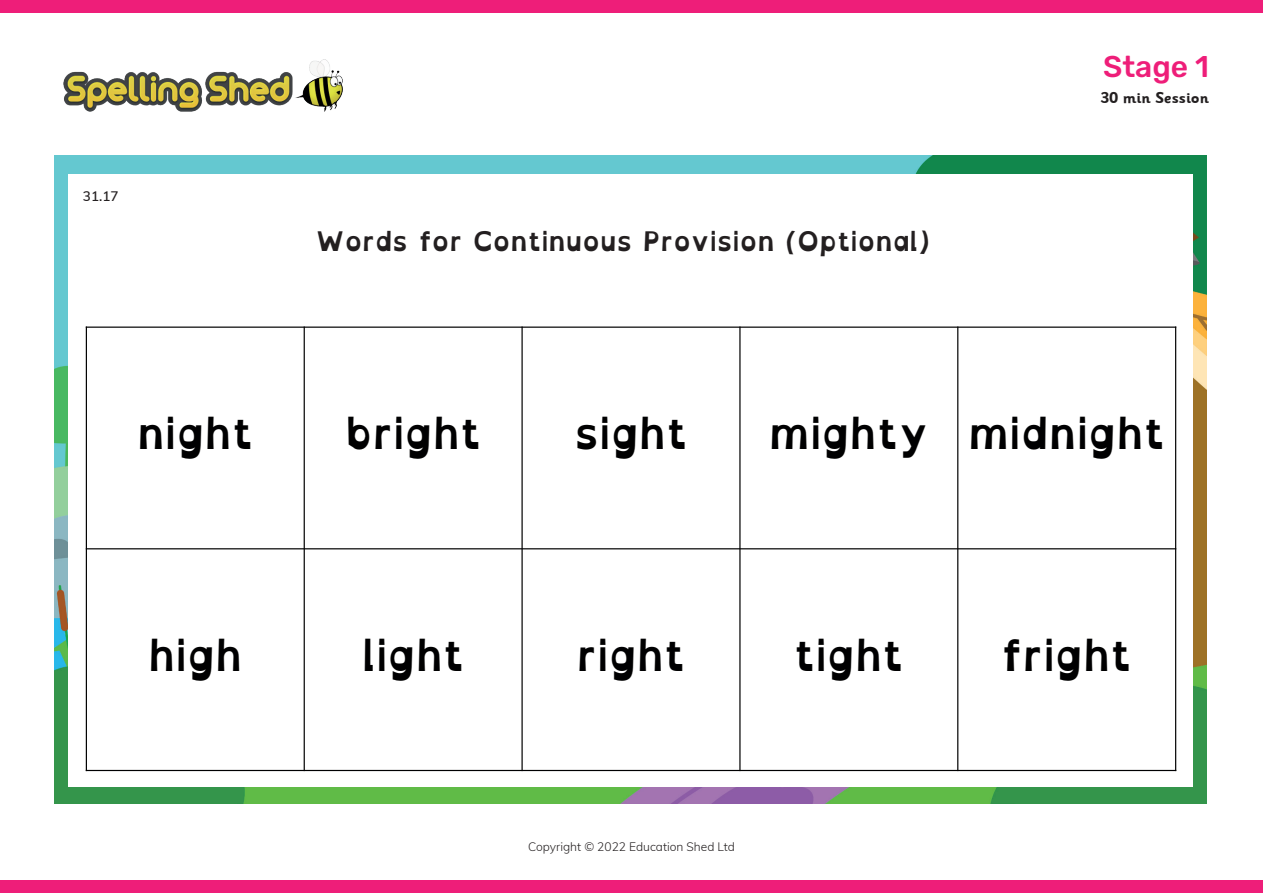
<style>
.page{position:relative;width:1263px;height:893px;background:#fff}
.page>*{position:absolute;margin:0;border:0;box-sizing:border-box;transform-origin:0 0}
.t1{font:700 43.35px "Open Dyslexic Alta";color:#000001}
.t2{font:500 30px "Rubik";color:#ee1e79}
.t3{font:700 27px "Open Dyslexic Alta";color:#231f20}
.t4{font:700 15.75px "Sassoon Infant Rg";color:#231f20}
.t5{font:600 13.5px "Muli";color:#231f20}
.t6{font:300 12px "Muli";color:#231f20}
</style>
<div class="page">
<div style="left:0;top:880px;width:1263px;height:13px;background:#ee1e79"></div>
<div style="left:0;top:0;width:1263px;height:13px;background:#ee1e79"></div>
<img style="left:64px;top:60px;width:279px;height:52px">
<img style="left:54px;top:155px;width:1152px;height:649px">
<div style="left:68px;top:174px;width:1125px;height:613px;background:#fff"></div>
<hr style="left:304px;top:327px;width:1px;height:444px;background:#000001">
<hr style="left:521px;top:327px;width:2px;height:444px;background:#000001">
<hr style="left:739px;top:327px;width:1px;height:444px;background:#000001">
<hr style="left:957px;top:327px;width:1px;height:444px;background:#000001">
<hr style="left:86px;top:548px;width:1090px;height:1px;background:#000001">
<hr style="left:86px;top:327px;width:1px;height:444px;background:#000001">
<hr style="left:1175px;top:327px;width:1px;height:444px;background:#000001">
<hr style="left:86px;top:327px;width:1090px;height:1px;background:#000001">
<hr style="left:86px;top:770px;width:1090px;height:1px;background:#000001">
<p class="t5" style="left:83px;top:186px;width:37px">31.17</p>
<p class="t3" style="left:316px;top:226px;width:616px">Words for Continuous Provision (Optional)</p>
<p class="t2" style="left:1103px;top:49px;width:107px">Stage 1</p>
<p class="t4" style="left:1101px;top:89px;width:110px">30 min Session</p>
<p class="t1" style="left:137px;top:409px;width:118px">night</p>
<p class="t1" style="left:345px;top:409px;width:138px">bright</p>
<p class="t1" style="left:574px;top:409px;width:115px">sight</p>
<p class="t1" style="left:769px;top:409px;width:398px">mighty midnight</p>
<p class="t1" style="left:148px;top:631px;width:96px">high</p>
<p class="t1" style="left:362px;top:631px;width:104px">light</p>
<p class="t1" style="left:576px;top:631px;width:111px">right</p>
<p class="t1" style="left:794px;top:631px;width:112px">tight</p>
<p class="t1" style="left:1001px;top:631px;width:132px">fright</p>
<p class="t6" style="left:528px;top:838px;width:208px">Copyright © 2022 Education Shed Ltd</p>
</div>
